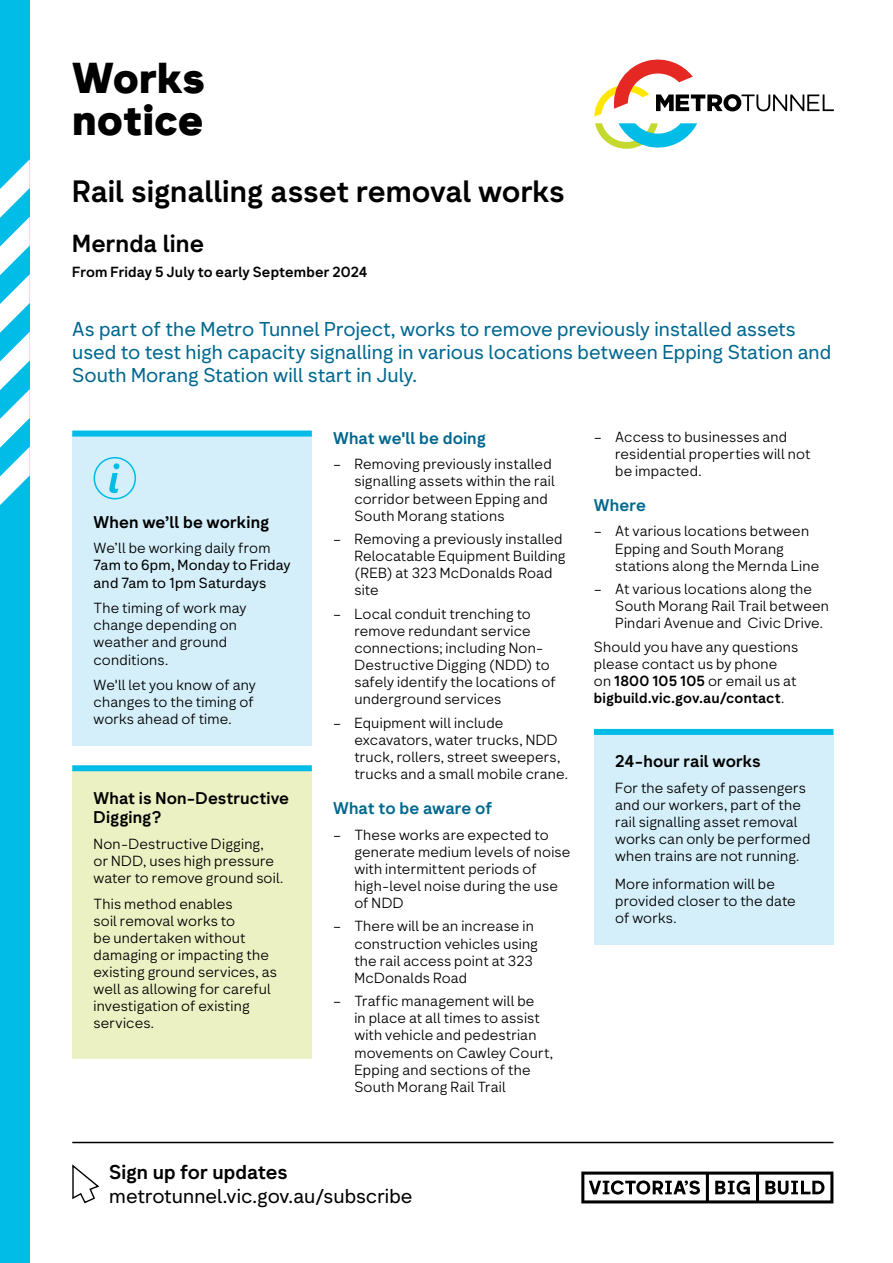
<style>
.page{position:relative;width:893px;height:1263px;background:#fff}
.page>*{position:absolute;margin:0;border:0;box-sizing:border-box;transform-origin:0 0}
.t1{font:800 42px/42px "Network Geo";letter-spacing:-.01em;color:#000}
.t2{font:700 30px "Network Geo";letter-spacing:-.005em;color:#000}
.t3{font:700 24px "Network Geo";color:#000}
.t4{font:19.5px/23.4px "Network Geo";color:#00688f}
.t5{font:19.5px "Network Geo";color:#000}
.t6{font:700 19.5px "Network Geo";color:#000}
.t7{font:700 16.5px/19.8px "Network Geo";letter-spacing:.005em;color:#000}
.t8{font:700 16.5px "Network Geo";letter-spacing:.005em;color:#00688f}
.t9{font:300 14.25px/17.1px "Network Geo";letter-spacing:.01em;color:#000}
.t10{font:14.25px/17.1px "Network Geo";letter-spacing:.015em;color:#000}
.t11{font:700 14.25px "Network Geo";letter-spacing:.01em;color:#000}
.s1{font-weight:700}
</style>
<div class="page">
<svg style="left:581px;top:1171px;width:252px;height:32px"></svg>
<hr style="left:72px;top:1142px;width:761px;height:1px;background:#000">
<svg style="left:72px;top:1164px;width:27px;height:40px"></svg>
<div style="left:72px;top:434px;width:240px;height:311px;background:#d4eff9"></div>
<div style="left:72px;top:431px;width:240px;height:6px;background:#00bce7"></div>
<div style="left:94px;top:457px;width:42px;height:42px;border:2px solid #00bce7;border-radius:50%"></div>
<svg style="left:109px;top:463px;width:10px;height:30px"></svg>
<svg style="left:594px;top:60px;width:239px;height:57px"></svg>
<svg style="left:595px;top:123px;width:102px;height:26px"></svg>
<div style="left:72px;top:768px;width:240px;height:291px;background:#ebf1c2"></div>
<div style="left:72px;top:765px;width:240px;height:6px;background:#00bce7"></div>
<div style="left:594px;top:732px;width:239px;height:212px;background:#d4eff9"></div>
<div style="left:594px;top:729px;width:239px;height:6px;background:#00bce7"></div>
<div style="left:0;top:0;width:30px;height:1263px;background:#00bce7"></div>
<svg style="left:0;top:159px;width:30px;height:346px"></svg>
<h1 class="t1" style="left:72px;top:58px;width:134px">Works notice</h1>
<h2 class="t2" style="left:72px;top:171px;width:494px">Rail signalling asset removal works</h2>
<h3 class="t3" style="left:72px;top:227px;width:133px">Mernda line</h3>
<p class="t11" style="left:72px;top:263px;width:297px">From Friday 5 July to early September 2024</p>
<h3 class="t4" style="left:72px;top:318px;width:760px">As part of the Metro Tunnel Project, works to remove previously installed assets used to test high capacity signalling in various locations between Epping Station and<br>South Morang Station will start in July.</h3>
<p class="t7" style="left:94px;top:513px;width:177px">When we’ll be working</p>
<p class="t9" style="left:94px;top:540px;width:178px">We’ll be working daily from</p>
<p class="t10" style="left:94px;top:557px;width:199px">7am to 6pm, Monday to Friday and 7am to 1pm Saturdays</p>
<p class="t9" style="left:94px;top:600px;width:155px">The timing of work may change depending on weather and ground conditions.</p>
<p class="t9" style="left:94px;top:677px;width:164px">We'll let you know of any changes to the timing of works ahead of time.</p>
<p class="t7" style="left:94px;top:789px;width:197px">What is Non-Destructive<br>Digging?</p>
<p class="t9" style="left:94px;top:836px;width:191px">Non-Destructive Digging,<br>or NDD, uses high pressure water to remove ground soil.</p>
<p class="t9" style="left:94px;top:895px;width:185px">This method enables<br>soil removal works to<br>be undertaken without damaging or impacting the existing ground services, as well as allowing for careful investigation of existing services.</p>
<p class="t8" style="left:333px;top:427px;width:154px">What we'll be doing</p>
<p class="t9" style="left:354px;top:456px;width:202px;text-indent:-21px">– Removing previously installed signalling assets within the rail corridor between Epping and<br>South Morang stations</p>
<p class="t9" style="left:354px;top:531px;width:213px;text-indent:-21px">– Removing a previously installed<br>Relocatable Equipment Building (REB) at 323 McDonalds Road site</p>
<p class="t9" style="left:354px;top:606px;width:203px;text-indent:-21px">– Local conduit trenching to remove redundant service connections; including Non-<br>Destructive Digging (NDD) to safely identify the locations of underground services</p>
<p class="t9" style="left:354px;top:715px;width:215px;text-indent:-21px">– Equipment will include excavators, water trucks, NDD truck, rollers, street sweepers, trucks and a small mobile crane.</p>
<p class="t8" style="left:333px;top:797px;width:161px">What to be aware of</p>
<p class="t9" style="left:354px;top:826px;width:218px;text-indent:-21px">– These works are expected to generate medium levels of noise with intermittent periods of high-level noise during the use of NDD</p>
<p class="t9" style="left:354px;top:918px;width:185px;text-indent:-21px">– There will be an increase in construction vehicles using the rail access point at 323<br>McDonalds Road</p>
<p class="t9" style="left:354px;top:993px;width:200px;text-indent:-21px">– Traffic management will be<br>in place at all times to assist with vehicle and pedestrian movements on Cawley Court,<br>Epping and sections of the<br>South Morang Rail Trail</p>
<p class="t9" style="left:615px;top:429px;width:197px;text-indent:-21px">– Access to businesses and residential properties will not be impacted.</p>
<p class="t8" style="left:594px;top:494px;width:54px">Where</p>
<p class="t9" style="left:615px;top:523px;width:206px;text-indent:-21px">– At various locations between<br>Epping and South Morang stations along the Mernda Line</p>
<p class="t9" style="left:615px;top:581px;width:215px;text-indent:-21px">– At various locations along the<br>South Morang Rail Trail between<br>Pindari Avenue and Civic Drive.</p>
<p class="t9" style="left:594px;top:639px;width:206px">Should you have any questions please contact us by phone<br>on <span class="s1">1800 105 105</span> or email us at <span class="s1">bigbuild.vic.gov.au/contact</span>.</p>
<p class="t7" style="left:615px;top:752px;width:147px">24-hour rail works</p>
<p class="t9" style="left:615px;top:780px;width:197px">For the safety of passengers and our workers, part of the rail signalling asset removal works can only be performed when trains are not running.</p>
<p class="t9" style="left:615px;top:876px;width:182px">More information will be provided closer to the date of works.</p>
<h3 class="t6" style="left:109px;top:1159px;width:180px">Sign up for updates</h3>
<h3 class="t5" style="left:109px;top:1183px;width:305px">metrotunnel.vic.gov.au/subscribe</h3>
</div>
